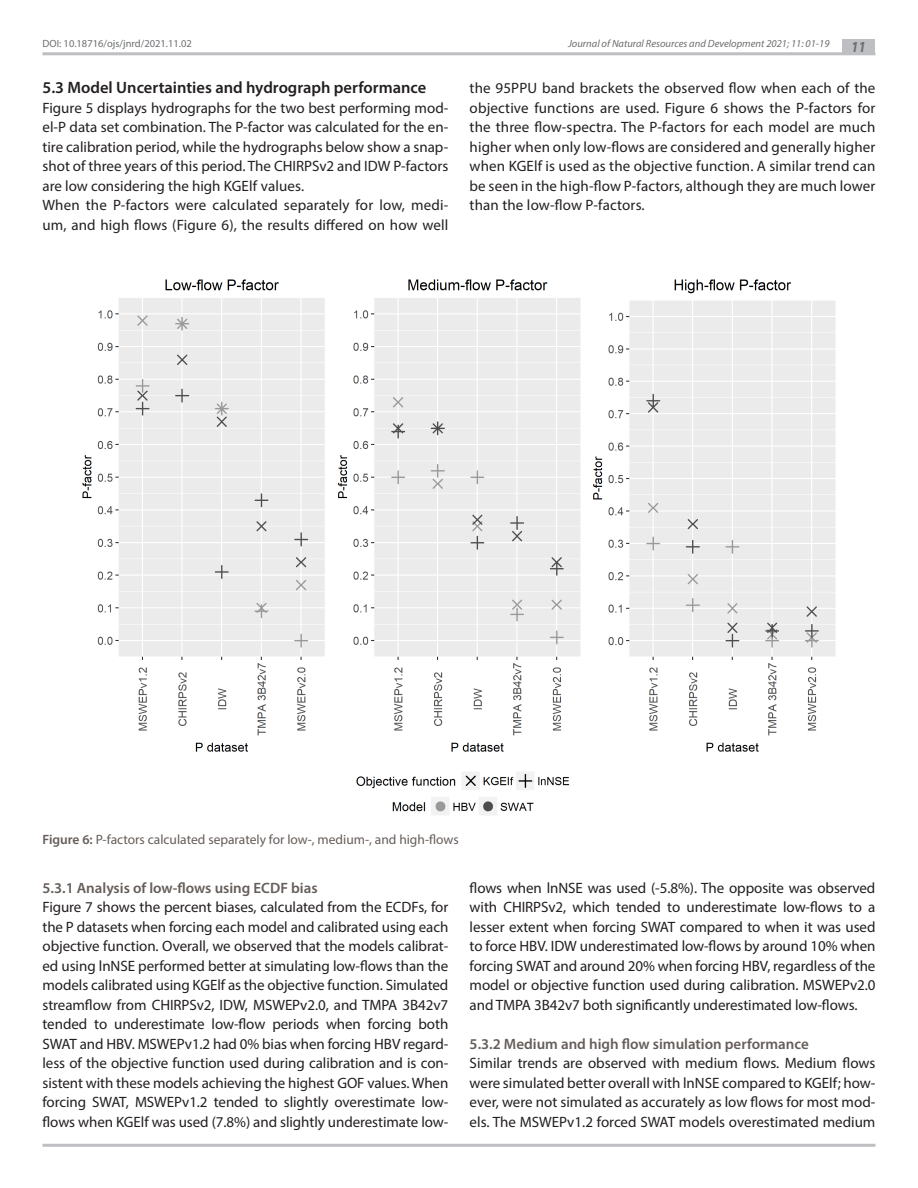
<style>
.page{position:relative;width:918px;height:1188px;background:#fff}
.page>*{position:absolute;margin:0;border:0;box-sizing:border-box;transform-origin:0 0}
.IP_Second_Headline{font:600 16.5px "Myriad Pro";color:#231f20}
.t1{font:italic 700 15.45px "Myriad Pro";color:#6c6e71;scale:.88 1}
.IP_Normal___Copy_Tex{font:15px/19.5px "Myriad Pro";color:#231f20;text-align:justify}
.IP_Third_Headline{font:600 15px "Myriad Pro";color:#655d59}
.t2{font:13.5px "Myriad Pro";color:#655d59}
.t3{font:italic 10.5px "Myriad Pro";color:#6c6e71}
.t4{font:10.5px "Myriad Pro";color:#6c6e71}
.s1{font-weight:600}
</style>
<div class="page">
<hr style="left:43px;top:1144px;width:832px;height:3px;background:#bebfc2">
<hr style="left:43px;top:52px;width:832px;height:3px;background:#bebfc2">
<div style="left:842px;top:39px;width:33px;height:15px;background:#bebfc2"></div>
<img style="left:82px;top:279px;width:754px;height:536px">
<p class="t4" style="left:43px;top:37px;width:151px">DOI: 10.18716/ojs/jnrd/2021.11.02</p>
<p class="t3" style="left:568px;top:37px;width:263px">Journal of Natural Resources and Development 2021; 11: 01-19</p>
<p class="t1" style="left:851px;top:36px;width:18px">11</p>
<p class="IP_Second_Headline" style="left:43px;top:77px;width:385px">5.3 Model Uncertainties and hydrograph performance</p>
<p class="IP_Normal___Copy_Tex" style="left:43px;top:97px;width:407px">Figure 5 displays hydrographs for the two best performing mod&shy;el-P data set combination. The P-factor was calculated for the en&shy;tire calibration period, while the hydrographs below show a snap&shy;shot of three years of this period. The CHIRPSv2 and IDW P-factors are low considering the high KGElf values.</p>
<p class="IP_Normal___Copy_Tex" style="left:43px;top:195px;width:407px">When the P-factors were calculated separately for low, medi&shy;um, and high flows (Figure 6), the results differed on how well</p>
<p class="IP_Normal___Copy_Tex" style="left:470px;top:78px;width:407px">the 95PPU band brackets the observed flow when each of the objective functions are used. Figure 6 shows the P-factors for the three flow-spectra. The P-factors for each model are much higher when only low-flows are considered and generally higher when KGElf is used as the objective function. A similar trend can be seen in the high-flow P-factors, although they are much lower than the low-flow P-factors.</p>
<p class="t2" style="left:43px;top:831px;width:418px"><span class="s1">Figure 6:</span> P-factors calculated separately for low-, medium-, and high-flows</p>
<p class="IP_Third_Headline" style="left:43px;top:878px;width:277px">5.3.1 Analysis of low-flows using ECDF bias</p>
<p class="IP_Normal___Copy_Tex" style="left:43px;top:897px;width:407px">Figure 7 shows the percent biases, calculated from the ECDFs, for the P datasets when forcing each model and calibrated using each objective function. Overall, we observed that the models calibrat&shy;ed using lnNSE performed better at simulating low-flows than the models calibrated using KGElf as the objective function. Simulated streamflow from CHIRPSv2, IDW, MSWEPv2.0, and TMPA 3B42v7 tended to underestimate low-flow periods when forcing both SWAT and HBV. MSWEPv1.2 had 0% bias when forcing HBV regard&shy;less of the objective function used during calibration and is con&shy;sistent with these models achieving the highest GOF values. When forcing SWAT, MSWEPv1.2 tended to slightly overestimate low&shy;flows when KGElf was used (7.8%) and slightly underestimate low-</p>
<p class="IP_Normal___Copy_Tex" style="left:470px;top:877px;width:407px">flows when lnNSE was used (-5.8%). The opposite was observed with CHIRPSv2, which tended to underestimate low-flows to a lesser extent when forcing SWAT compared to when it was used to force HBV. IDW underestimated low-flows by around 10% when forcing SWAT and around 20% when forcing HBV, regardless of the model or objective function used during calibration. MSWEPv2.0 and TMPA 3B42v7 both significantly underestimated low-flows.</p>
<p class="IP_Third_Headline" style="left:470px;top:1034px;width:341px">5.3.2 Medium and high flow simulation performance</p>
<p class="IP_Normal___Copy_Tex" style="left:470px;top:1053px;width:407px">Similar trends are observed with medium flows. Medium flows were simulated better overall with lnNSE compared to KGElf; how&shy;ever, were not simulated as accurately as low flows for most mod&shy;els. The MSWEPv1.2 forced SWAT models overestimated medium</p>
</div>
